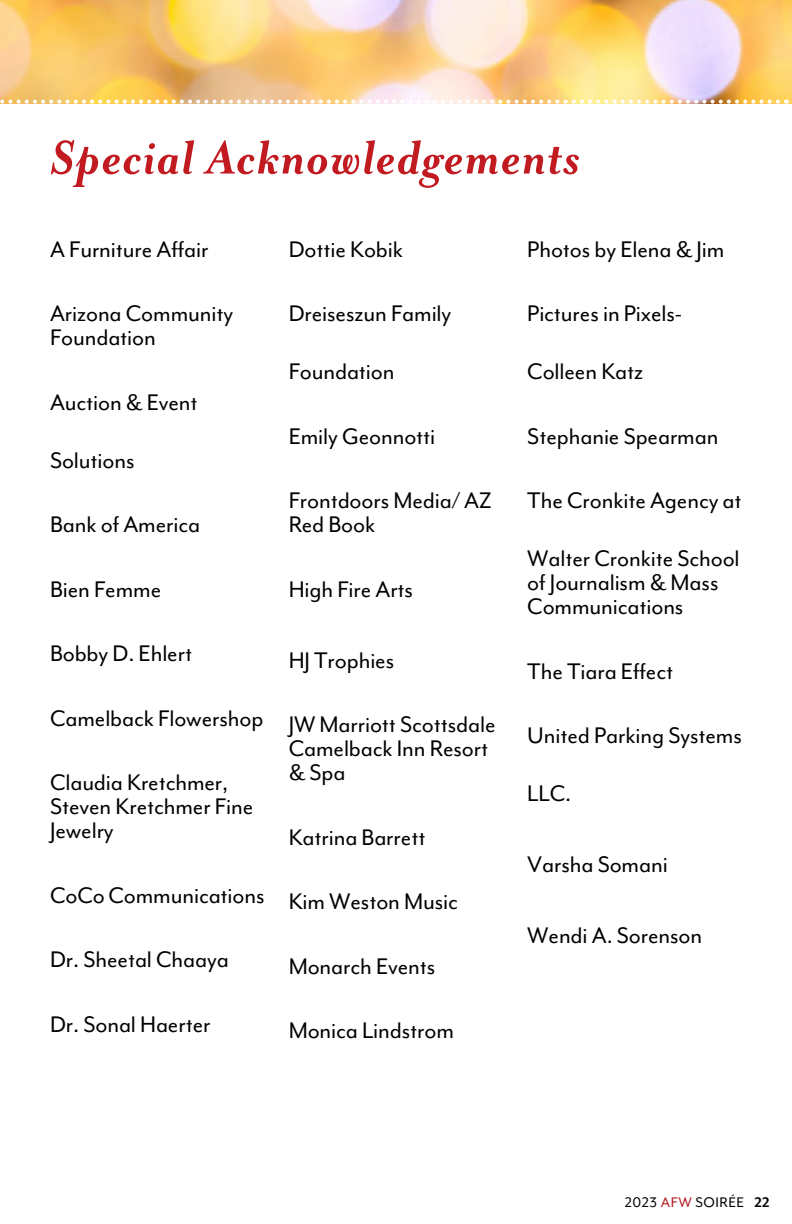
<style>
.page{position:relative;width:792px;height:1224px;background:#fff}
.page>*{position:absolute;margin:0;border:0;box-sizing:border-box;transform-origin:0 0}
.t1{font:italic 700 54px "Mrs Eaves OT";letter-spacing:.025em;color:#c11a20}
.t2{font:26px/24px "Mr Eaves Mod OT";letter-spacing:-.005em;color:#000}
.t3{font:16px "Mr Eaves Mod OT";letter-spacing:.03em;color:#000}
.s1{color:#af1b20}
.s2{font-weight:700}
</style>
<div class="page">
<img style="left:0;top:0;width:792px;height:104px">
<svg style="left:0;top:100px;width:778px;height:4px"></svg>
<h1 class="t1" style="left:50px;top:128px;width:531px">Special Acknowledgements</h1>
<p class="t2" style="left:50px;top:237px;width:160px">A Furniture Affair</p>
<p class="t2" style="left:50px;top:302px;width:185px">Arizona Community<br>Foundation</p>
<p class="t2" style="left:50px;top:390px;width:149px">Auction &amp; Event</p>
<p class="t2" style="left:50px;top:448px;width:86px">Solutions</p>
<p class="t2" style="left:50px;top:513px;width:152px">Bank of America</p>
<p class="t2" style="left:50px;top:577px;width:113px">Bien Femme</p>
<p class="t2" style="left:50px;top:642px;width:144px">Bobby D. Ehlert</p>
<p class="t2" style="left:50px;top:706px;width:215px">Camelback Flowershop</p>
<p class="t2" style="left:50px;top:771px;width:205px">Claudia Kretchmer,<br>Steven Kretchmer Fine<br>Jewelry</p>
<p class="t2" style="left:50px;top:883px;width:216px">CoCo Communications</p>
<p class="t2" style="left:50px;top:948px;width:180px">Dr. Sheetal Chaaya</p>
<p class="t2" style="left:50px;top:1012px;width:162px">Dr. Sonal Haerter</p>
<p class="t2" style="left:289px;top:237px;width:116px">Dottie Kobik</p>
<p class="t2" style="left:289px;top:302px;width:164px">Dreiseszun Family</p>
<p class="t2" style="left:289px;top:360px;width:107px">Foundation</p>
<p class="t2" style="left:289px;top:424px;width:148px">Emily Geonnotti</p>
<p class="t2" style="left:289px;top:489px;width:204px">Frontdoors Media/ AZ<br>Red Book</p>
<p class="t2" style="left:289px;top:577px;width:126px">High Fire Arts</p>
<p class="t2" style="left:289px;top:648px;width:107px">HJ Trophies</p>
<p class="t2" style="left:289px;top:713px;width:208px">JW Marriott Scottsdale<br>Camelback Inn Resort &amp; Spa</p>
<p class="t2" style="left:289px;top:825px;width:138px">Katrina Barrett</p>
<p class="t2" style="left:289px;top:890px;width:171px">Kim Weston Music</p>
<p class="t2" style="left:289px;top:954px;width:148px">Monarch Events</p>
<p class="t2" style="left:289px;top:1019px;width:167px">Monica Lindstrom</p>
<p class="t2" style="left:527px;top:237px;width:199px">Photos by Elena &amp; Jim</p>
<p class="t2" style="left:527px;top:302px;width:156px">Pictures in Pixels-</p>
<p class="t2" style="left:527px;top:360px;width:117px">Colleen Katz</p>
<p class="t2" style="left:527px;top:424px;width:193px">Stephanie Spearman</p>
<p class="t2" style="left:527px;top:489px;width:216px">The Cronkite Agency at</p>
<p class="t2" style="left:527px;top:547px;width:214px">Walter Cronkite School of Journalism &amp; Mass<br>Communications</p>
<p class="t2" style="left:527px;top:659px;width:147px">The Tiara Effect</p>
<p class="t2" style="left:527px;top:724px;width:216px">United Parking Systems</p>
<p class="t2" style="left:527px;top:782px;width:45px">LLC.</p>
<p class="t2" style="left:527px;top:853px;width:142px">Varsha Somani</p>
<p class="t2" style="left:527px;top:924px;width:176px">Wendi A. Sorenson</p>
<p class="t3" style="left:625px;top:1194px;width:146px">2023 <span class="s1">AFW</span> SOIRÉE <span class="s2">22</span></p>
</div>
